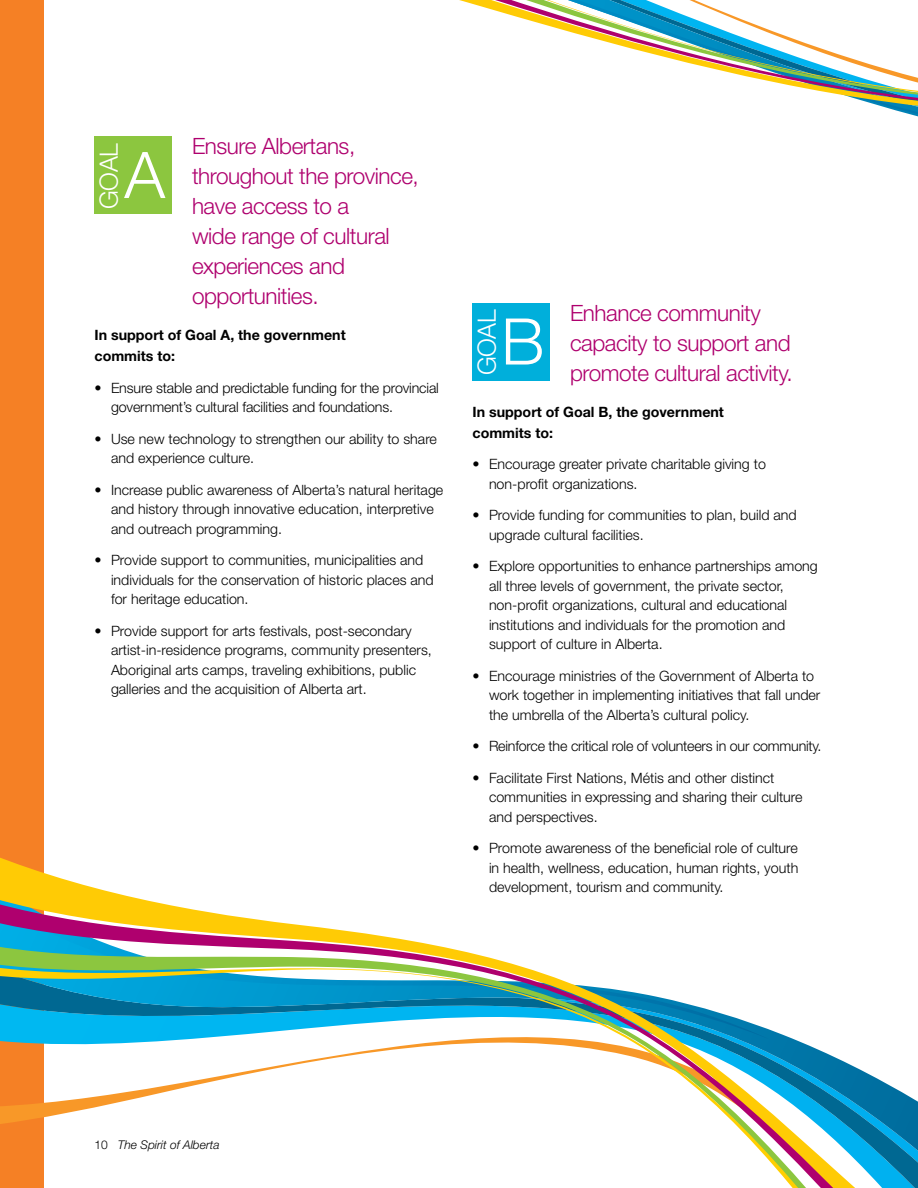
<style>
.page{position:relative;width:918px;height:1188px;background:#fff}
.page>*{position:absolute;margin:0;border:0;box-sizing:border-box;transform-origin:0 0}
.t1{font:300 64.35px "Helvetica Neue";color:#fff}
.t2{font:300 25.2px "Helvetica Neue";letter-spacing:-.02em;color:#fff}
.t3{font:300 22.5px/30px "Helvetica Neue";letter-spacing:-.02em;color:#af006e}
.t4{font:300 14.25px/19.5px "Helvetica Neue";color:#000}
.t5{font:700 14.25px/21px "Helvetica Neue";color:#000}
.t6{font:italic 300 12px "Helvetica Neue";color:#000}
.s1{font-style:normal}
</style>
<div class="page">
<svg style="left:459px;top:0;width:459px;height:117px"></svg>
<div style="left:0;top:0;width:43px;height:1188px;background:#f58025"></div>
<svg style="left:0;top:819px;width:918px;height:369px"></svg>
<div style="left:94px;top:136px;width:78px;height:78px;background:#8cc63f"></div>
<div style="left:472px;top:303px;width:78px;height:77px;background:#00afdb"></div>
<h3 class="t3" style="left:192px;top:131px;width:228px">Ensure Albertans, throughout the province, have access to a<br>wide range of cultural experiences and opportunities.</h3>
<p class="t5" style="left:94px;top:324px;width:253px">In support of Goal A, the government commits to:</p>
<p class="t4" style="left:111px;top:378px;width:329px;text-indent:-17px">• Ensure stable and predictable funding for the provincial government’s cultural facilities and foundations.</p>
<p class="t4" style="left:111px;top:429px;width:327px;text-indent:-17px">• Use new technology to strengthen our ability to share and experience culture.</p>
<p class="t4" style="left:111px;top:480px;width:334px;text-indent:-17px">• Increase public awareness of Alberta’s natural heritage and history through innovative education, interpretive and outreach programming.</p>
<p class="t4" style="left:111px;top:550px;width:324px;text-indent:-17px">• Provide support to communities, municipalities and individuals for the conservation of historic places and for heritage education.</p>
<p class="t4" style="left:111px;top:621px;width:322px;text-indent:-17px">• Provide support for arts festivals, post-secondary artist-in-residence programs, community presenters, Aboriginal arts camps, traveling exhibitions, public galleries and the acquisition of Alberta art.</p>
<h2 class="t2" style="left:93px;top:209px;width:67px;rotate:-90deg">GOAL</h2>
<h1 class="t1" style="left:124px;top:136px;width:42px">A</h1>
<h3 class="t3" style="left:570px;top:297px;width:224px">Enhance community capacity to support and promote cultural activity.</h3>
<p class="t5" style="left:472px;top:401px;width:253px">In support of Goal B, the government commits to:</p>
<p class="t4" style="left:489px;top:454px;width:278px;text-indent:-17px">• Encourage greater private charitable giving to non-profit organizations.</p>
<p class="t4" style="left:489px;top:505px;width:309px;text-indent:-17px">• Provide funding for communities to plan, build and upgrade cultural facilities.</p>
<p class="t4" style="left:489px;top:556px;width:330px;text-indent:-17px">• Explore opportunities to enhance partnerships among all three levels of government, the private sector, non-profit organizations, cultural and educational institutions and individuals for the promotion and support of culture in Alberta.</p>
<p class="t4" style="left:489px;top:666px;width:333px;text-indent:-17px">• Encourage ministries of the Government of Alberta to work together in implementing initiatives that fall under the umbrella of the Alberta’s cultural policy.</p>
<p class="t4" style="left:472px;top:736px;width:351px">• Reinforce the critical role of volunteers in our community.</p>
<p class="t4" style="left:489px;top:768px;width:315px;text-indent:-17px">• Facilitate First Nations, Métis and other distinct communities in expressing and sharing their culture and perspectives.</p>
<p class="t4" style="left:489px;top:838px;width:311px;text-align:justify;text-indent:-17px">• Promote awareness of the beneficial role of culture in health, wellness, education, human rights, youth development, tourism and community.</p>
<h2 class="t2" style="left:471px;top:375px;width:67px;rotate:-90deg">GOAL</h2>
<h1 class="t1" style="left:501px;top:302px;width:44px">B</h1>
<p class="t6" style="left:94px;top:1137px;width:127px"><span class="s1">10</span> The Spirit of Alberta</p>
</div>
